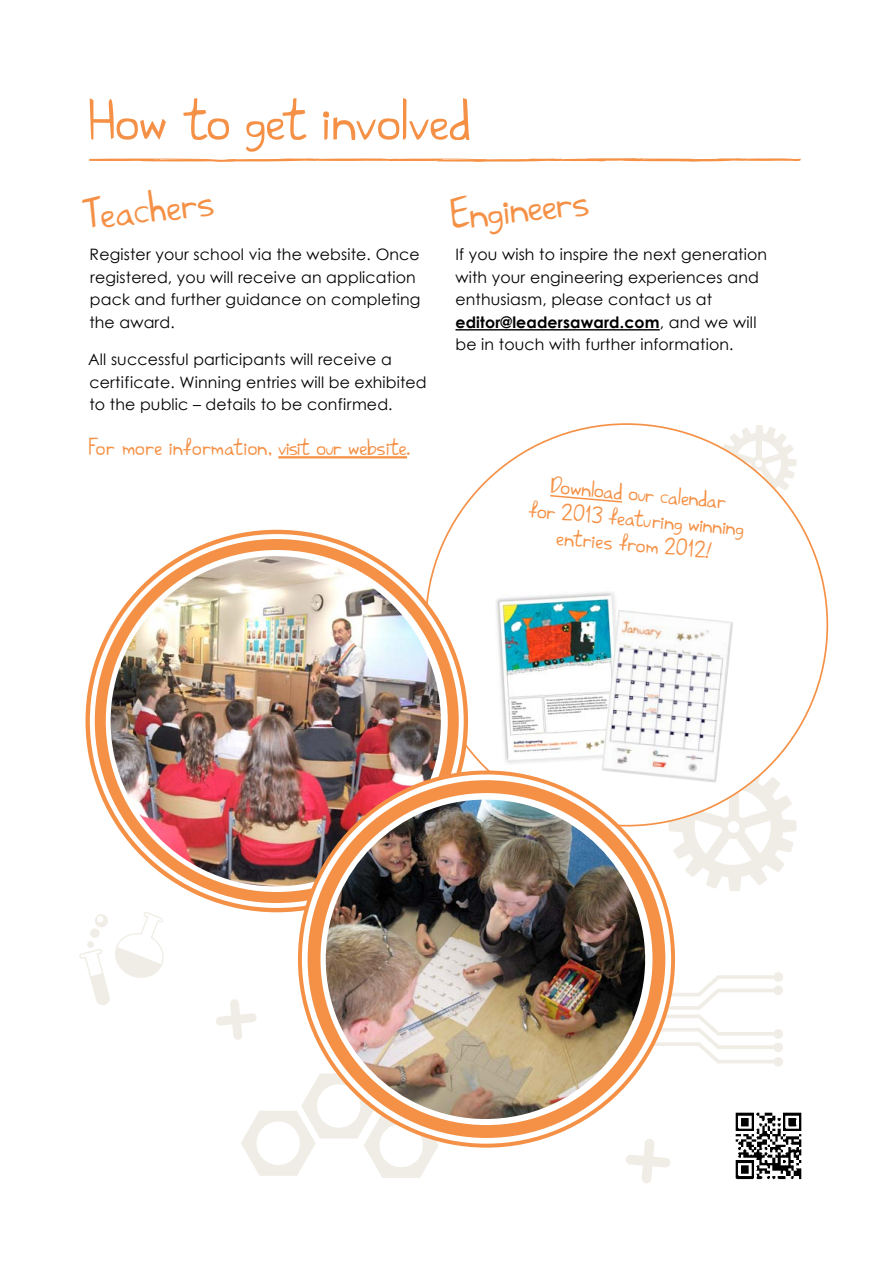
<style>
.page{position:relative;width:893px;height:1263px;background:#fff}
.page>*{position:absolute;margin:0;border:0;box-sizing:border-box;transform-origin:0 0}
.t1{font:60px "Shark Hand Written ABC";letter-spacing:.02em;color:#f59146}
.t2{font:45px "Shark Hand Written ABC";color:#f59146}
.t3{font:24px/25.5px "Shark Hand Written ABC";letter-spacing:.02em;color:#f59146;text-align:center}
.t4{font:15.75px/22.5px "Century Gothic";letter-spacing:.01em;color:#000}
.s1{font-weight:700}
</style>
<div class="page">
<svg style="left:720px;top:425px;width:77px;height:77px"></svg>
<div style="left:773px;top:972px;width:10px;height:10px;background:#f0ede6;border-radius:50%"></div>
<div style="left:773px;top:985px;width:10px;height:10px;background:#f0ede6;border-radius:50%"></div>
<div style="left:773px;top:1042px;width:10px;height:10px;background:#f0ede6;border-radius:50%"></div>
<svg style="left:646px;top:975px;width:129px;height:88px"></svg>
<div style="left:773px;top:1057px;width:10px;height:10px;background:#f0ede6;border-radius:50%"></div>
<div style="left:773px;top:1029px;width:10px;height:10px;background:#f0ede6;border-radius:50%"></div>
<svg style="left:89px;top:158px;width:712px;height:4px"></svg>
<svg style="left:216px;top:999px;width:225px;height:179px"></svg>
<svg style="left:626px;top:1139px;width:44px;height:45px"></svg>
<svg style="left:79px;top:912px;width:85px;height:93px"></svg>
<img style="left:735px;top:1112px;width:67px;height:68px">
<div style="left:426px;top:424px;width:401px;height:402px;background:#fff;border-radius:50%"></div>
<svg style="left:664px;top:729px;width:133px;height:162px"></svg>
<svg style="left:501px;top:458px;width:121px;height:45px"></svg>
<img style="left:496px;top:592px;width:120px;height:172px">
<img style="left:602px;top:610px;width:131px;height:173px">
<svg style="left:88px;top:532px;width:378px;height:378px"></svg>
<div style="left:95px;top:539px;width:364px;height:364px;border:11px solid #f59146;border-radius:50%"></div>
<img style="left:111px;top:556px;width:330px;height:330px;border-radius:165px">
<hr style="left:455px;top:329px;width:205px;height:1px;background:#000">
<svg style="left:300px;top:772px;width:373px;height:374px"></svg>
<div style="left:308px;top:780px;width:357px;height:358px;border:13px solid #f59146;border-radius:50%"></div>
<img style="left:326px;top:799px;width:319px;height:320px;border-radius:160px">
<hr style="left:278px;top:456px;width:129px;height:2px;background:#f59146">
<h1 class="t1" style="left:89px;top:88px;width:383px">How to get involved</h1>
<h2 class="t2" style="left:80px;top:190px;width:132px;rotate:-6deg">Teachers</h2>
<h2 class="t2" style="left:449px;top:190px;width:139px;rotate:-6deg">Engineers</h2>
<p class="t4" style="left:89px;top:243px;width:333px">Register your school via the website. Once registered, you will receive an application pack and further guidance on completing the award.</p>
<p class="t4" style="left:88px;top:348px;width:340px">All successful participants will receive a certificate. Winning entries will be exhibited to the public – details to be confirmed.</p>
<h3 class="t3" style="left:89px;top:434px;width:322px">For more information, visit our website.</h3>
<p class="t4" style="left:455px;top:243px;width:313px">If you wish to inspire the next generation with your engineering experiences and enthusiasm, please contact us at <span class="s1">editor@leadersaward.com</span>, and we will be in touch with further information.</p>
<h3 class="t3" style="left:532px;top:471px;width:217px;rotate:5deg">Download our calendar<br>for 2013 featuring winning entries from 2012!</h3>
</div>
